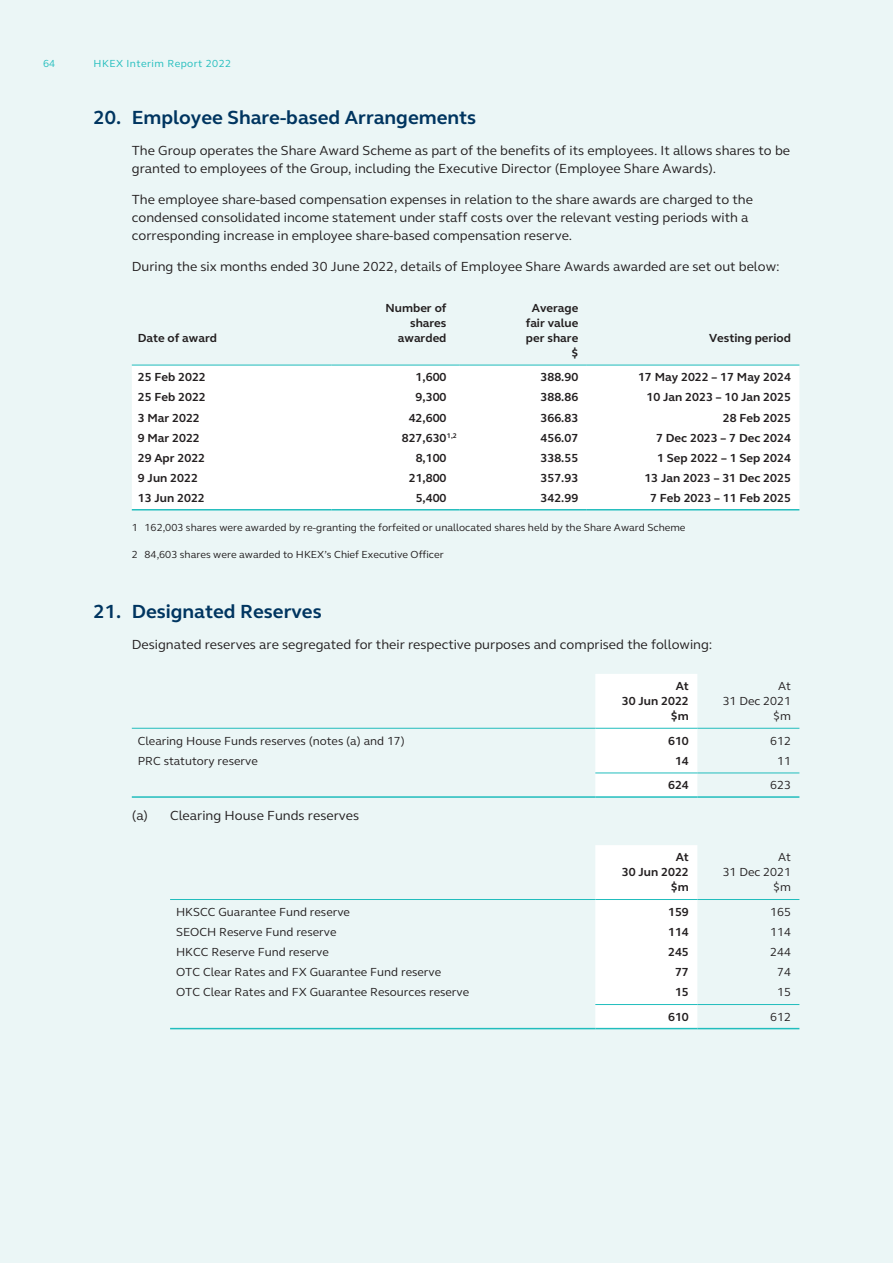
<style>
.page{position:relative;width:893px;height:1263px;background:#ebf6f6}
.page>*{position:absolute;margin:0;border:0;box-sizing:border-box;transform-origin:0 0}
.t1{font:700 19.5px "FS Elliot Pro";color:#003560}
.t2{font:13.5px/18px "FS Elliot Pro";color:#231f20}
.t3{font:700 12px/15px "FS Elliot Pro";color:#231f20;text-align:right}
.t4{font:12px/15px "FS Elliot Pro";color:#231f20;text-align:right}
.t5{font:10.5px "FS Elliot Pro";color:#231f20}
.t6{font:10.5px "FS Elliot Pro";letter-spacing:.04em;color:#21bdbd}
</style>
<div class="page">
<div style="left:132px;top:366px;width:667px;height:143px;background:#fff"></div>
<hr style="left:132px;top:365px;width:200px;height:1px;background:#21bdbd">
<hr style="left:332px;top:365px;width:127px;height:1px;background:#21bdbd">
<hr style="left:459px;top:365px;width:128px;height:1px;background:#21bdbd">
<hr style="left:587px;top:365px;width:212px;height:1px;background:#21bdbd">
<hr style="left:132px;top:509px;width:200px;height:1px;background:#21bdbd">
<hr style="left:332px;top:509px;width:127px;height:1px;background:#21bdbd">
<hr style="left:459px;top:509px;width:128px;height:1px;background:#21bdbd">
<hr style="left:587px;top:509px;width:212px;height:1px;background:#21bdbd">
<div style="left:595px;top:674px;width:102px;height:122px;background:#fff"></div>
<hr style="left:132px;top:728px;width:463px;height:1px;background:#21bdbd">
<hr style="left:595px;top:728px;width:102px;height:1px;background:#21bdbd">
<hr style="left:697px;top:728px;width:102px;height:1px;background:#21bdbd">
<hr style="left:595px;top:773px;width:102px;height:1px;background:#21bdbd">
<hr style="left:697px;top:773px;width:102px;height:1px;background:#21bdbd">
<hr style="left:132px;top:796px;width:463px;height:2px;background:#21bdbd">
<hr style="left:595px;top:796px;width:102px;height:2px;background:#21bdbd">
<hr style="left:697px;top:796px;width:102px;height:2px;background:#21bdbd">
<div style="left:595px;top:845px;width:102px;height:183px;background:#fff"></div>
<hr style="left:170px;top:899px;width:425px;height:1px;background:#21bdbd">
<hr style="left:595px;top:899px;width:102px;height:1px;background:#21bdbd">
<hr style="left:697px;top:899px;width:102px;height:1px;background:#21bdbd">
<hr style="left:595px;top:1004px;width:102px;height:1px;background:#21bdbd">
<hr style="left:697px;top:1004px;width:102px;height:1px;background:#21bdbd">
<hr style="left:170px;top:1028px;width:425px;height:1px;background:#21bdbd">
<hr style="left:595px;top:1028px;width:102px;height:1px;background:#21bdbd">
<hr style="left:697px;top:1028px;width:102px;height:1px;background:#21bdbd">
<p class="t6" style="left:43px;top:57px;width:14px">64</p>
<p class="t6" style="left:94px;top:57px;width:139px">HKEX Interim Report 2022</p>
<h1 class="t1" style="left:94px;top:105px;width:384px">20. Employee Share-based Arrangements</h1>
<p class="t2" style="left:132px;top:141px;width:660px">The Group operates the Share Award Scheme as part of the benefits of its employees. It allows shares to be granted to employees of the Group, including the Executive Director (Employee Share Awards).</p>
<p class="t2" style="left:132px;top:190px;width:623px">The employee share-based compensation expenses in relation to the share awards are charged to the condensed consolidated income statement under staff costs over the relevant vesting periods with a corresponding increase in employee share-based compensation reserve.</p>
<p class="t2" style="left:132px;top:257px;width:649px">During the six months ended 30 June 2022, details of Employee Share Awards awarded are set out below:</p>
<p class="t3" style="left:138px;top:330px;width:81px">Date of award</p>
<p class="t3" style="left:386px;top:300px;width:62px">Number of shares awarded</p>
<p class="t3" style="left:526px;top:300px;width:54px;text-align:center">Average fair value per share</p>
<p class="t3" style="left:571px;top:345px;width:8px">$</p>
<p class="t3" style="left:709px;top:330px;width:83px">Vesting period</p>
<p class="t3" style="left:138px;top:370px;width:70px">25 Feb 2022</p>
<p class="t3" style="left:416px;top:370px;width:32px">1,600</p>
<p class="t3" style="left:541px;top:370px;width:39px">388.90</p>
<p class="t3" style="left:638px;top:370px;width:154px">17 May 2022 – 17 May 2024</p>
<p class="t3" style="left:138px;top:390px;width:70px">25 Feb 2022</p>
<p class="t3" style="left:416px;top:390px;width:32px">9,300</p>
<p class="t3" style="left:541px;top:390px;width:39px">388.86</p>
<p class="t3" style="left:646px;top:390px;width:146px">10 Jan 2023 – 10 Jan 2025</p>
<p class="t3" style="left:138px;top:410px;width:64px">3 Mar 2022</p>
<p class="t3" style="left:409px;top:410px;width:39px">42,600</p>
<p class="t3" style="left:541px;top:410px;width:39px">366.83</p>
<p class="t3" style="left:723px;top:410px;width:70px">28 Feb 2025</p>
<p class="t3" style="left:138px;top:430px;width:64px">9 Mar 2022</p>
<p class="t3" style="left:402px;top:430px;width:57px">827,630 <sup>1,2</sup></p>
<p class="t3" style="left:541px;top:430px;width:39px">456.07</p>
<p class="t3" style="left:656px;top:430px;width:136px">7 Dec 2023 – 7 Dec 2024</p>
<p class="t3" style="left:138px;top:450px;width:69px">29 Apr 2022</p>
<p class="t3" style="left:416px;top:450px;width:32px">8,100</p>
<p class="t3" style="left:541px;top:450px;width:39px">338.55</p>
<p class="t3" style="left:657px;top:450px;width:135px">1 Sep 2022 – 1 Sep 2024</p>
<p class="t3" style="left:138px;top:470px;width:62px">9 Jun 2022</p>
<p class="t3" style="left:409px;top:470px;width:39px">21,800</p>
<p class="t3" style="left:541px;top:470px;width:39px">357.93</p>
<p class="t3" style="left:644px;top:470px;width:148px">13 Jan 2023 – 31 Dec 2025</p>
<p class="t3" style="left:138px;top:490px;width:69px">13 Jun 2022</p>
<p class="t3" style="left:416px;top:490px;width:32px">5,400</p>
<p class="t3" style="left:541px;top:490px;width:39px">342.99</p>
<p class="t3" style="left:650px;top:490px;width:142px">7 Feb 2023 – 11 Feb 2025</p>
<p class="t5" style="left:132px;top:520px;width:555px">1 162,003 shares were awarded by re-granting the forfeited or unallocated shares held by the Share Award Scheme</p>
<p class="t5" style="left:132px;top:548px;width:313px">2 84,603 shares were awarded to HKEX’s Chief Executive Officer</p>
<h1 class="t1" style="left:94px;top:598px;width:230px">21. Designated Reserves</h1>
<p class="t2" style="left:132px;top:635px;width:582px">Designated reserves are segregated for their respective purposes and comprised the following:</p>
<p class="t3" style="left:622px;top:678px;width:69px">At<br>30 Jun 2022</p>
<p class="t4" style="left:723px;top:678px;width:70px">At<br>31 Dec 2021</p>
<p class="t3" style="left:671px;top:708px;width:19px">$m</p>
<p class="t4" style="left:773px;top:708px;width:19px">$m</p>
<p class="t4" style="left:138px;top:733px;width:269px">Clearing House Funds reserves (notes (a) and 17)</p>
<p class="t3" style="left:668px;top:733px;width:22px">610</p>
<p class="t4" style="left:770px;top:733px;width:22px">612</p>
<p class="t4" style="left:138px;top:753px;width:122px">PRC statutory reserve</p>
<p class="t3" style="left:675px;top:753px;width:15px">14</p>
<p class="t4" style="left:777px;top:753px;width:15px">11</p>
<p class="t3" style="left:668px;top:777px;width:22px">624</p>
<p class="t4" style="left:770px;top:777px;width:22px">623</p>
<p class="t2" style="left:132px;top:806px;width:229px">(a) Clearing House Funds reserves</p>
<p class="t3" style="left:622px;top:849px;width:69px">At<br>30 Jun 2022</p>
<p class="t4" style="left:723px;top:849px;width:70px">At<br>31 Dec 2021</p>
<p class="t3" style="left:671px;top:879px;width:19px">$m</p>
<p class="t4" style="left:773px;top:879px;width:19px">$m</p>
<p class="t4" style="left:176px;top:904px;width:175px">HKSCC Guarantee Fund reserve</p>
<p class="t3" style="left:668px;top:904px;width:22px">159</p>
<p class="t4" style="left:770px;top:904px;width:22px">165</p>
<p class="t4" style="left:176px;top:924px;width:162px">SEOCH Reserve Fund reserve</p>
<p class="t3" style="left:668px;top:924px;width:22px">114</p>
<p class="t4" style="left:770px;top:924px;width:22px">114</p>
<p class="t4" style="left:176px;top:944px;width:154px">HKCC Reserve Fund reserve</p>
<p class="t3" style="left:668px;top:944px;width:22px">245</p>
<p class="t4" style="left:770px;top:944px;width:22px">244</p>
<p class="t4" style="left:176px;top:964px;width:267px">OTC Clear Rates and FX Guarantee Fund reserve</p>
<p class="t3" style="left:675px;top:964px;width:15px">77</p>
<p class="t4" style="left:777px;top:964px;width:15px">74</p>
<p class="t4" style="left:176px;top:984px;width:295px">OTC Clear Rates and FX Guarantee Resources reserve</p>
<p class="t3" style="left:675px;top:984px;width:15px">15</p>
<p class="t4" style="left:777px;top:984px;width:15px">15</p>
<p class="t3" style="left:668px;top:1009px;width:22px">610</p>
<p class="t4" style="left:770px;top:1009px;width:22px">612</p>
</div>
